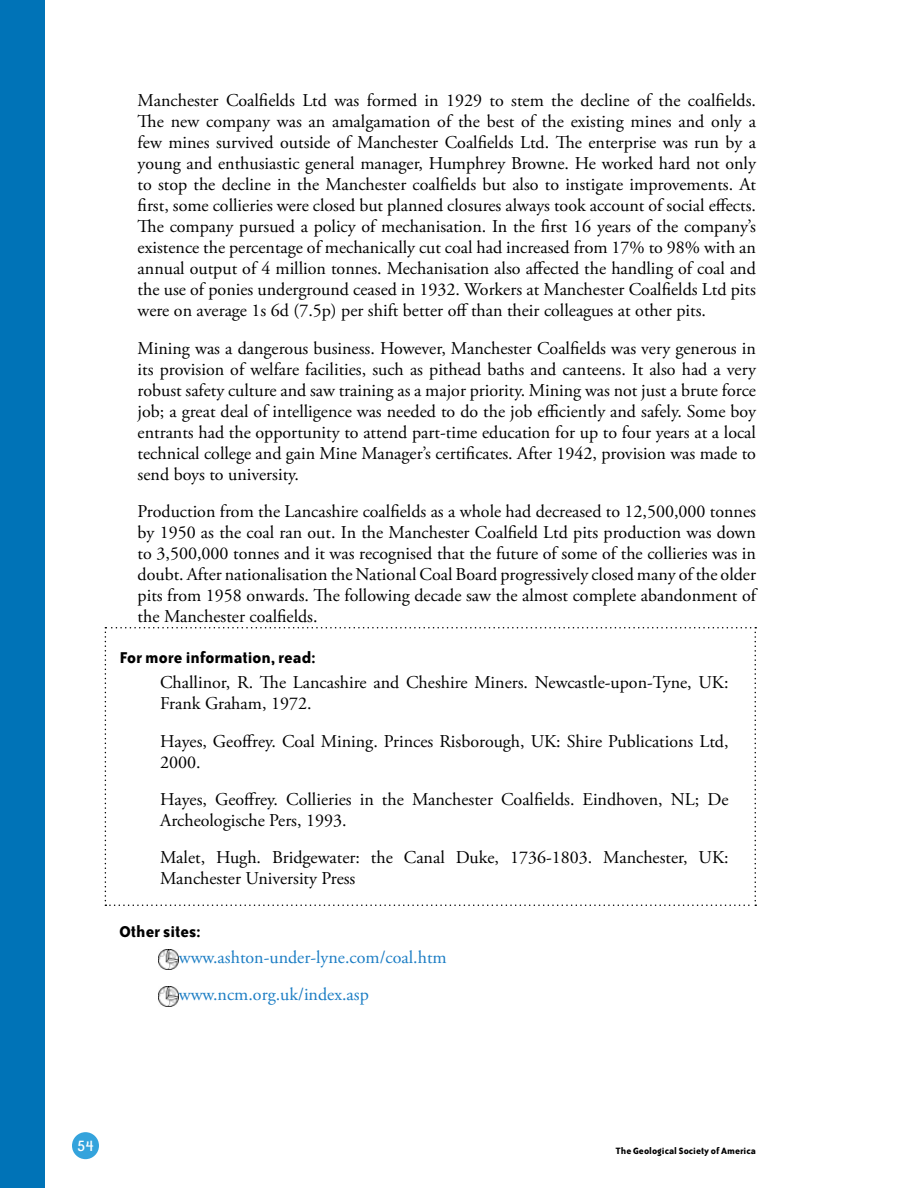
<style>
.page{position:relative;width:918px;height:1188px;background:#fff}
.page>*{position:absolute;margin:0;border:0;box-sizing:border-box;transform-origin:0 0}
.t1{font:18px/21px "Adobe Garamond Pro";color:#000}
.t2{font:18px/25.2px "Adobe Garamond Pro";color:#1b7dc4}
.t3{font:18px "Bailey Sans ITC";color:#fff}
.t4{font:700 10.5px "Bailey Sans ITC";color:#000}
.s1{font-family:"Bailey Sans ITC";font-weight:700}
.s2{font-family:"Bailey Sans ITC";font-weight:700;color:#000}
</style>
<div class="page">
<div style="left:0;top:0;width:45px;height:1188px;background:#0073b7"></div>
<div style="left:72px;top:1132px;width:27px;height:27px;background:#34a3dc;border-radius:50%"></div>
<img style="left:159px;top:949px;width:20px;height:20px">
<img style="left:159px;top:986px;width:20px;height:21px">
<svg style="left:105px;top:627px;width:651px;height:279px"></svg>
<p class="t1" style="left:138px;top:91px;width:620px;text-align:justify">Manchester Coalfields Ltd was formed in 1929 to stem the decline of the coalfields.<br>The new company was an amalgamation of the best of the existing mines and only a few mines survived outside of Manchester Coalfields Ltd. The enterprise was run by a young and enthusiastic general manager, Humphrey Browne. He worked hard not only to stop the decline in the Manchester coalfields but also to instigate improvements. At first, some collieries were closed but planned closures always took account of social effects.<br>The company pursued a policy of mechanisation. In the first 16 years of the company’s existence the percentage of mechanically cut coal had increased from 17% to 98% with an annual output of 4 million tonnes. Mechanisation also affected the handling of coal and the use of ponies underground ceased in 1932. Workers at Manchester Coalfields Ltd pits were on average 1s 6d (7.5p) per shift better off than their colleagues at other pits.</p>
<p class="t1" style="left:138px;top:338px;width:620px;text-align:justify">Mining was a dangerous business. However, Manchester Coalfields was very generous in its provision of welfare facilities, such as pithead baths and canteens. It also had a very robust safety culture and saw training as a major priority. Mining was not just a brute force job; a great deal of intelligence was needed to do the job efficiently and safely. Some boy entrants had the opportunity to attend part-time education for up to four years at a local technical college and gain Mine Manager’s certificates. After 1942, provision was made to send boys to university.</p>
<p class="t1" style="left:138px;top:501px;width:620px;text-align:justify">Production from the Lancashire coalfields as a whole had decreased to 12,500,000 tonnes by 1950 as the coal ran out. In the Manchester Coalfield Ltd pits production was down to 3,500,000 tonnes and it was recognised that the future of some of the collieries was in doubt. After nationalisation the National Coal Board progressively closed many of the older pits from 1958 onwards. The following decade saw the almost complete abandonment of the Manchester coalfields.</p>
<p class="t1" style="left:160px;top:645px;width:570px;line-height:25.3px;text-indent:-40px"><span class="s1">For more information, read:<br></span>Challinor, R. The Lancashire and Cheshire Miners. Newcastle-upon-Tyne, UK:</p>
<p class="t1" style="left:160px;top:686px;width:570px;line-height:37.2px">Frank Graham, 1972.<br>Hayes, Geoffrey. Coal Mining. Princes Risborough, UK: Shire Publications Ltd,</p>
<p class="t1" style="left:160px;top:744px;width:570px;line-height:37.2px">2000.<br>Hayes, Geoffrey. Collieries in the Manchester Coalfields. Eindhoven, NL; De</p>
<p class="t1" style="left:160px;top:802px;width:570px;line-height:37.2px">Archeologische Pers, 1993.<br>Malet, Hugh. Bridgewater: the Canal Duke, 1736-1803. Manchester, UK:</p>
<p class="t1" style="left:160px;top:869px;width:197px">Manchester University Press</p>
<p class="t2" style="left:179px;top:920px;width:269px;text-indent:-59px"><span class="s2">Other sites: </span>www.ashton-under-lyne.com/coal.htm</p>
<p class="t2" style="left:179px;top:982px;width:191px">www.ncm.org.uk/index.asp</p>
<p class="t3" style="left:77px;top:1136px;width:18px">54</p>
<p class="t4" style="left:616px;top:1145px;width:142px">The Geological Society of America</p>
</div>
